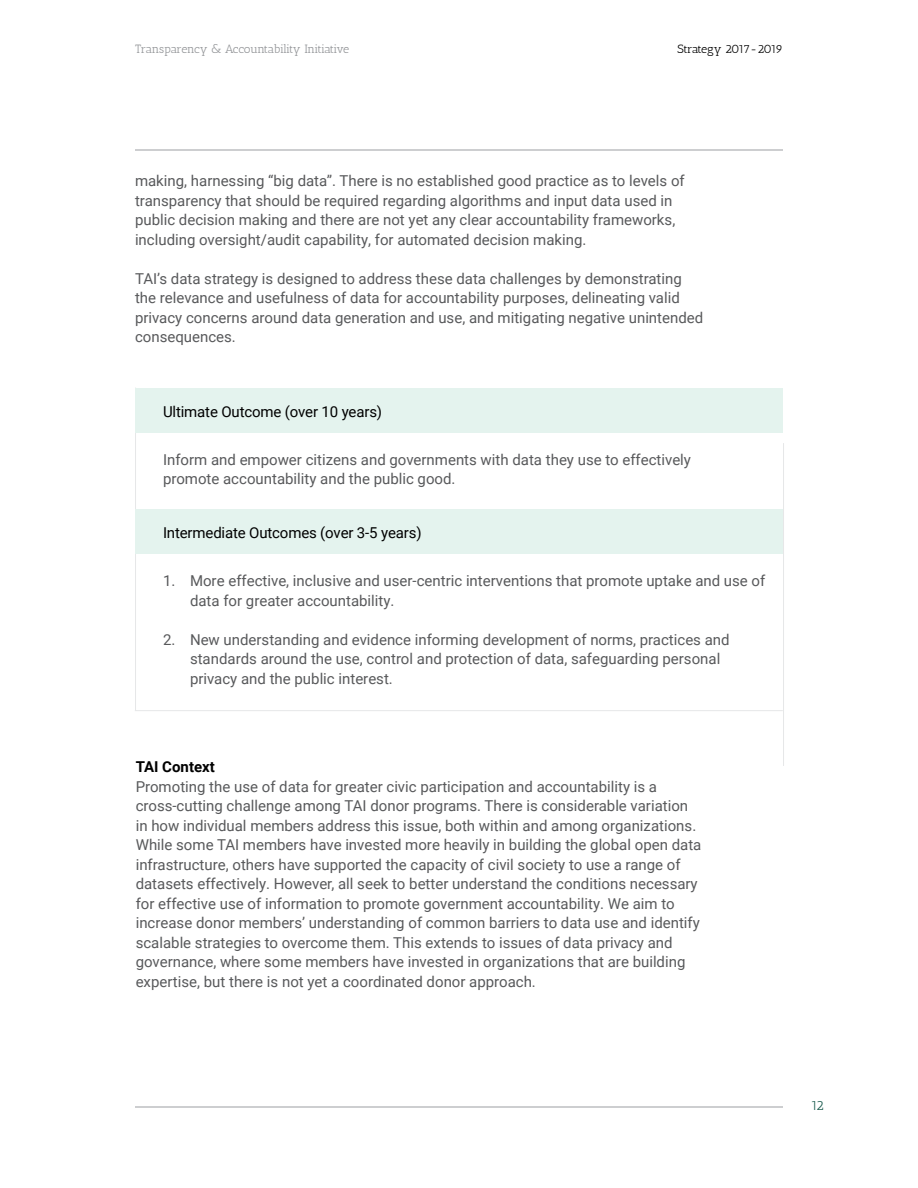
<style>
.page{position:relative;width:918px;height:1188px;background:#fff}
.page>*{position:absolute;margin:0;border:0;box-sizing:border-box;transform-origin:0 0}
.t1{font:15px/19.5px "Roboto";color:#58595b}
.t2{font:15px "Roboto";letter-spacing:-.01em;color:#000}
.t3{font:700 15px "Roboto";color:#000}
.t4{font:13.5px "Antic Slab";color:#1a5b4e}
.t5{font:12px "Antic Slab";letter-spacing:-.05em;color:#939598}
.t6{font:12px "Antic Slab";letter-spacing:-.06em;color:#000}
</style>
<div class="page">
<hr style="left:135px;top:1107px;width:648px;height:1px;background:#9d9fa2">
<hr style="left:135px;top:710px;width:648px;height:1px;background:#e6e7e8">
<hr style="left:135px;top:388px;width:1px;height:322px;background:#e6e7e8">
<hr style="left:783px;top:443px;width:1px;height:323px;background:#e6e7e8">
<div style="left:135px;top:388px;width:648px;height:44px;background:#e4f3ee"></div>
<div style="left:135px;top:509px;width:648px;height:45px;background:#e4f3ee"></div>
<hr style="left:135px;top:150px;width:648px;height:1px;background:#9d9fa2">
<p class="t5" style="left:135px;top:42px;width:216px">Transparency &amp; Accountability Initiative</p>
<p class="t6" style="left:677px;top:42px;width:107px">Strategy 2017-2019</p>
<p class="t1" style="left:135px;top:171px;width:551px">making, harnessing “big data”. There is no established good practice as to levels of transparency that should be required regarding algorithms and input data used in public decision making and there are not yet any clear accountability frameworks, including oversight/audit capability, for automated decision making.</p>
<p class="t1" style="left:135px;top:268px;width:570px">TAI’s data strategy is designed to address these data challenges by demonstrating the relevance and usefulness of data for accountability purposes, delineating valid privacy concerns around data generation and use, and mitigating negative unintended consequences.</p>
<p class="t2" style="left:163px;top:401px;width:221px">Ultimate Outcome (over 10 years)</p>
<p class="t1" style="left:163px;top:449px;width:530px">Inform and empower citizens and governments with data they use to effectively promote accountability and the public good.</p>
<p class="t2" style="left:163px;top:522px;width:260px">Intermediate Outcomes (over 3-5 years)</p>
<p class="t1" style="left:190px;top:570px;width:577px;text-indent:-27px">1. More effective, inclusive and user-centric interventions that promote uptake and use of data for greater accountability.</p>
<p class="t1" style="left:190px;top:629px;width:541px;text-indent:-27px">2. New understanding and evidence informing development of norms, practices and standards around the use, control and protection of data, safeguarding personal privacy and the public interest.</p>
<p class="t3" style="left:136px;top:756px;width:81px">TAI Context</p>
<p class="t1" style="left:136px;top:776px;width:567px">Promoting the use of data for greater civic participation and accountability is a cross-cutting challenge among TAI donor programs. There is considerable variation in how individual members address this issue, both within and among organizations.<br>While some TAI members have invested more heavily in building the global open data infrastructure, others have supported the capacity of civil society to use a range of datasets effectively. However, all seek to better understand the conditions necessary for effective use of information to promote government accountability. We aim to increase donor members’ understanding of common barriers to data use and identify scalable strategies to overcome them. This extends to issues of data privacy and governance, where some members have invested in organizations that are building expertise, but there is not yet a coordinated donor approach.</p>
<p class="t4" style="left:811px;top:1097px;width:14px">12</p>
</div>
